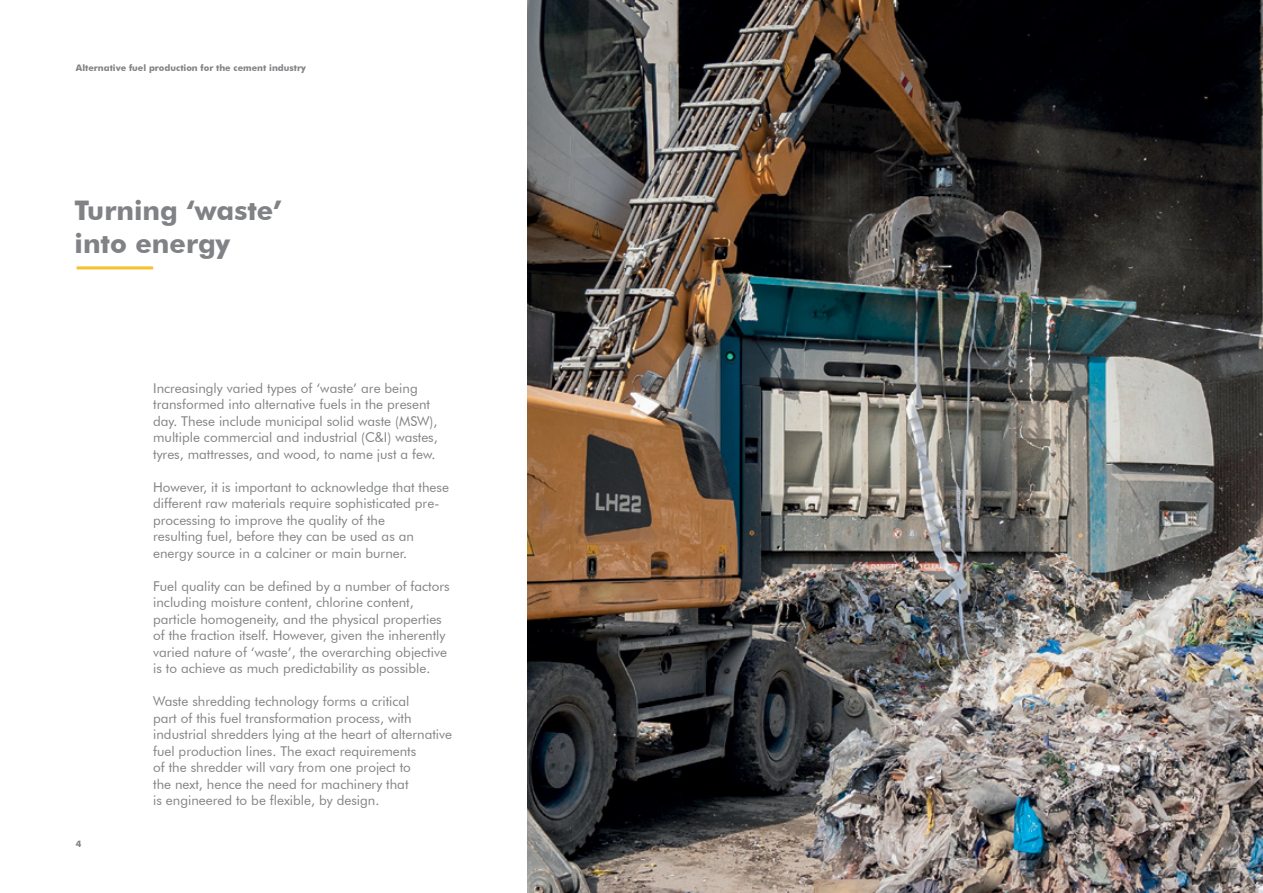
<style>
.page{position:relative;width:1263px;height:893px;background:#fff}
.page>*{position:absolute;margin:0;border:0;box-sizing:border-box;transform-origin:0 0}
.t1{font:700 27px/33px "Futura BT";color:#808285}
.t2{font:13.5px/16.5px "Futura BT";color:#808285}
.t3{font:700 9px "Futura BT";color:#808285}
</style>
<div class="page">
<img style="left:528px;top:0;width:735px;height:893px">
<hr style="left:77px;top:266px;width:76px;height:3px;background:#f8c02c">
<p class="t3" style="left:76px;top:62px;width:231px">Alternative fuel production for the cement industry</p>
<h1 class="t1" style="left:75px;top:193px;width:209px">Turning ‘waste’ into energy</h1>
<p class="t3" style="left:76px;top:838px;width:7px">4</p>
<p class="t2" style="left:153px;top:380px;width:286px">Increasingly varied types of ‘waste’ are being transformed into alternative fuels in the present day. These include municipal solid waste (MSW), multiple commercial and industrial (C&amp;I) wastes, tyres, mattresses, and wood, to name just a few.</p>
<p class="t2" style="left:153px;top:479px;width:297px">However, it is important to acknowledge that these different raw materials require sophisticated pre&shy;processing to improve the quality of the<br>resulting fuel, before they can be used as an energy source in a calciner or main burner.</p>
<p class="t2" style="left:153px;top:578px;width:298px">Fuel quality can be defined by a number of factors including moisture content, chlorine content, particle homogeneity, and the physical properties of the fraction itself. However, given the inherently varied nature of ‘waste’, the overarching objective is to achieve as much predictability as possible.</p>
<p class="t2" style="left:153px;top:693px;width:300px">Waste shredding technology forms a critical<br>part of this fuel transformation process, with industrial shredders lying at the heart of alternative fuel production lines. The exact requirements<br>of the shredder will vary from one project to<br>the next, hence the need for machinery that<br>is engineered to be flexible, by design.</p>
</div>
